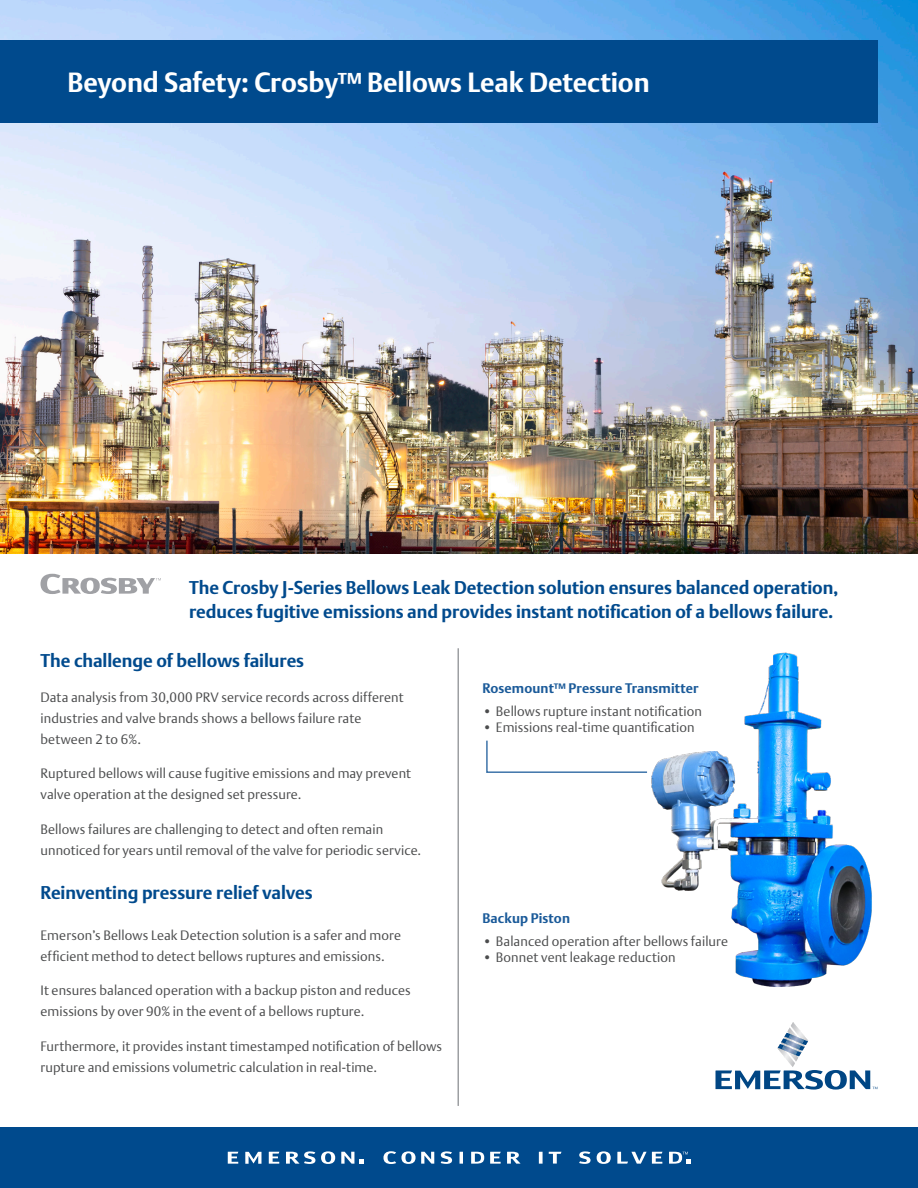
<style>
.page{position:relative;width:918px;height:1188px;background:#fff}
.page>*{position:absolute;margin:0;border:0;box-sizing:border-box;transform-origin:0 0}
.Heading-Front{font:700 27px "DTL Argo T";letter-spacing:-.005em;color:#fff}
.Green_lead-in{font:700 18px/24px "DTL Argo T";letter-spacing:-.005em;color:#004a8d}
.Body_Subhead{font:700 18px "DTL Argo T";letter-spacing:-.005em;color:#004a8d}
.Body_Copy{font:300 13.5px/21px "DTL Argo T";letter-spacing:.01em;color:#4b4c4d}
.Body_Copy-2{font:700 13.5px "DTL Argo T";letter-spacing:.01em;color:#1a5a99}
</style>
<div class="page">
<div style="left:0;top:1127px;width:918px;height:61px;background:#004a8d"></div>
<img style="left:0;top:0;width:918px;height:554px">
<svg style="left:716px;top:1022px;width:162px;height:68px"></svg>
<svg style="left:269px;top:1152px;width:10px;height:12px"></svg>
<svg style="left:228px;top:1152px;width:10px;height:12px"></svg>
<svg style="left:245px;top:1152px;width:16px;height:12px"></svg>
<svg style="left:286px;top:1151px;width:49px;height:13px"></svg>
<svg style="left:507px;top:1152px;width:14px;height:12px"></svg>
<svg style="left:597px;top:1151px;width:14px;height:13px"></svg>
<svg style="left:490px;top:1152px;width:11px;height:12px"></svg>
<svg style="left:441px;top:1151px;width:11px;height:13px"></svg>
<svg style="left:579px;top:1151px;width:12px;height:13px"></svg>
<svg style="left:460px;top:1152px;width:3px;height:12px"></svg>
<svg style="left:539px;top:1152px;width:4px;height:12px"></svg>
<svg style="left:549px;top:1152px;width:13px;height:12px"></svg>
<svg style="left:617px;top:1152px;width:46px;height:12px"></svg>
<svg style="left:471px;top:1152px;width:13px;height:12px"></svg>
<svg style="left:383px;top:1151px;width:51px;height:13px"></svg>
<svg style="left:341px;top:1152px;width:23px;height:12px"></svg>
<svg style="left:669px;top:1152px;width:21px;height:12px"></svg>
<svg style="left:40px;top:574px;width:121px;height:20px"></svg>
<img style="left:651px;top:652px;width:221px;height:335px">
<hr style="left:458px;top:648px;width:1px;height:458px;background:#9d9fa2">
<svg style="left:486px;top:740px;width:161px;height:33px"></svg>
<div style="left:0;top:40px;width:878px;height:83px;background:#004a8d"></div>
<p class="Heading-Front" style="left:68px;top:66px;width:584px">Beyond Safety: Crosby™ Bellows Leak Detection</p>
<p class="Green_lead-in" style="left:189px;top:575px;width:651px">The Crosby J-Series Bellows Leak Detection solution ensures balanced operation, reduces fugitive emissions and provides instant notification of a bellows failure.</p>
<p class="Body_Subhead" style="left:40px;top:650px;width:265px">The challenge of bellows failures</p>
<p class="Body_Copy" style="left:40px;top:686px;width:365px">Data analysis from 30,000 PRV service records across different industries and valve brands shows a bellows failure rate between 2 to 6%.</p>
<p class="Body_Copy" style="left:40px;top:763px;width:372px">Ruptured bellows will cause fugitive emissions and may prevent valve operation at the designed set pressure.</p>
<p class="Body_Copy" style="left:40px;top:818px;width:382px">Bellows failures are challenging to detect and often remain unnoticed for years until removal of the valve for periodic service.</p>
<p class="Body_Subhead" style="left:40px;top:882px;width:274px">Reinventing pressure relief valves</p>
<p class="Body_Copy" style="left:40px;top:924px;width:362px">Emerson’s Bellows Leak Detection solution is a safer and more efficient method to detect bellows ruptures and emissions.</p>
<p class="Body_Copy" style="left:40px;top:980px;width:372px">It ensures balanced operation with a backup piston and reduces emissions by over 90% in the event of a bellows rupture.</p>
<p class="Body_Copy" style="left:40px;top:1035px;width:403px">Furthermore, it provides instant timestamped notification of bellows rupture and emissions volumetric calculation in real-time.</p>
<p class="Body_Copy-2" style="left:482px;top:680px;width:218px">Rosemount™ Pressure Transmitter</p>
<p class="Body_Copy" style="left:482px;top:701px;width:221px">• Bellows rupture instant notification</p>
<p class="Body_Copy" style="left:482px;top:717px;width:214px">• Emissions real-time quantification</p>
<p class="Body_Copy-2" style="left:482px;top:910px;width:89px">Backup Piston</p>
<p class="Body_Copy" style="left:482px;top:931px;width:247px">• Balanced operation after bellows failure</p>
<p class="Body_Copy" style="left:482px;top:947px;width:195px">• Bonnet vent leakage reduction</p>
</div>
